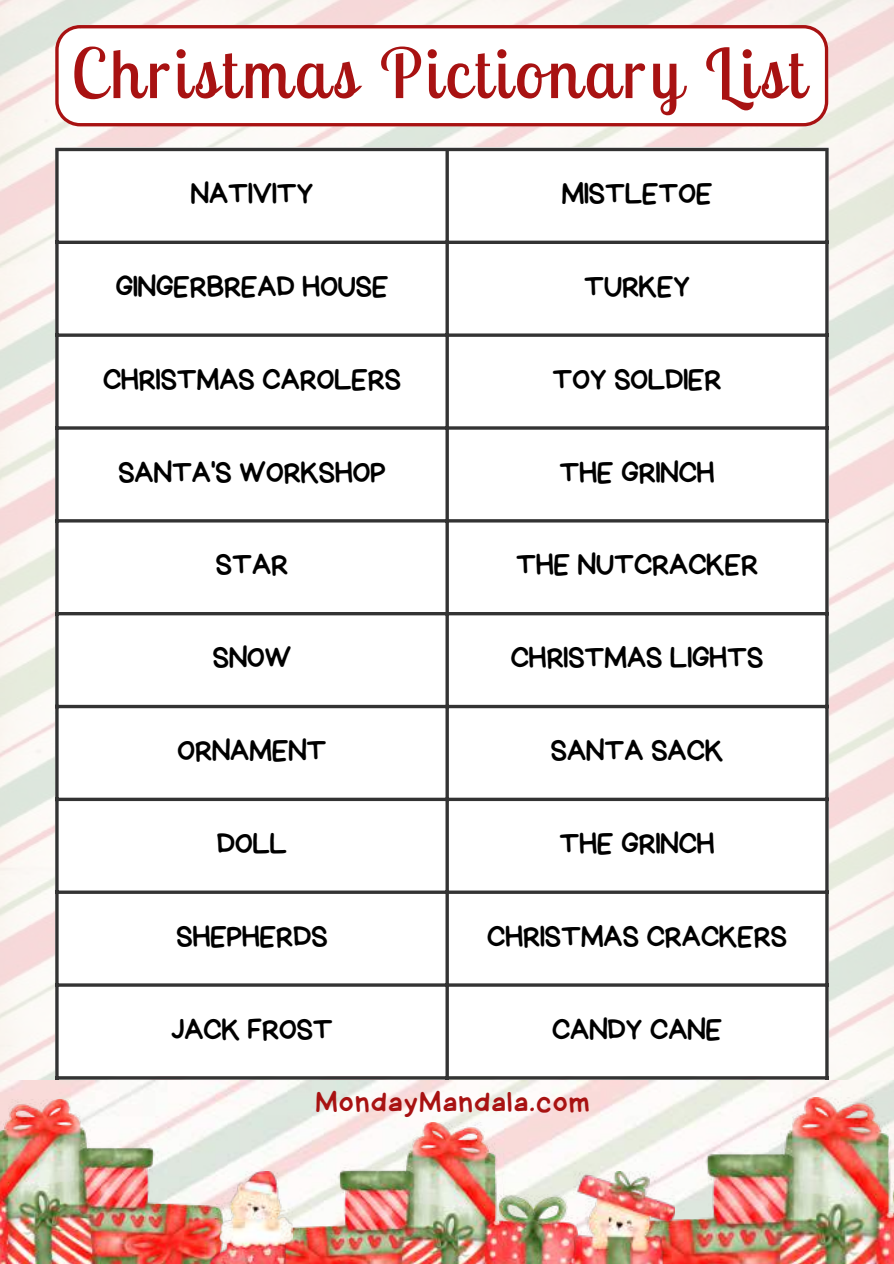
<style>
.page{position:relative;width:894px;height:1264px;background:#fff}
.page>*{position:absolute;margin:0;border:0;box-sizing:border-box;transform-origin:0 0}
.t1{font:68.7px "Lobster Two";letter-spacing:.065em;color:#a81212}
.t2{font:30px "Handyman";color:#000}
.t3{font:28.95px "Handyman";letter-spacing:.065em;color:#a81212}
</style>
<div class="page">
<img style="left:0;top:0;width:893px;height:1080px">
<div style="left:55px;top:148px;width:773px;height:927px;background:#fff"></div>
<svg style="left:55px;top:151px;width:4px;height:929px;background:#515151"></svg>
<svg style="left:445px;top:151px;width:4px;height:929px;background:#515151"></svg>
<hr style="left:825px;top:151px;width:3px;height:1112px;background:#333">
<hr style="left:55px;top:148px;width:773px;height:3px;background:#333">
<hr style="left:55px;top:241px;width:773px;height:3px;background:#333">
<svg style="left:55px;top:333px;width:770px;height:4px;background:#515151"></svg>
<hr style="left:55px;top:426px;width:773px;height:3px;background:#333">
<hr style="left:55px;top:519px;width:773px;height:3px;background:#333">
<hr style="left:55px;top:612px;width:773px;height:3px;background:#333">
<svg style="left:55px;top:704px;width:771px;height:4px;background:#5d5d5d"></svg>
<svg style="left:55px;top:797px;width:770px;height:4px;background:#555"></svg>
<hr style="left:55px;top:890px;width:773px;height:3px;background:#333">
<hr style="left:55px;top:983px;width:773px;height:3px;background:#333">
<hr style="left:55px;top:1076px;width:773px;height:3px;background:#333">
<hr style="left:55px;top:1263px;width:773px;height:1px;background:#333">
<img style="left:0;top:1080px;width:893px;height:91px">
<img style="left:0;top:1099px;width:223px;height:164px">
<img style="left:270px;top:1122px;width:307px;height:141px">
<img style="left:625px;top:1097px;width:268px;height:166px">
<img style="left:209px;top:1171px;width:83px;height:92px">
<img style="left:573px;top:1171px;width:101px;height:92px">
<svg style="left:55px;top:25px;width:773px;height:101px"></svg>
<h1 class="t1" style="left:71px;top:29px;width:734px">Christmas Pictionary List</h1>
<p class="t2" style="left:191px;top:179px;width:124px">NATIVITY</p>
<p class="t2" style="left:561px;top:179px;width:152px">MISTLETOE</p>
<p class="t2" style="left:116px;top:272px;width:274px">GINGERBREAD HOUSE</p>
<p class="t2" style="left:584px;top:272px;width:107px">TURKEY</p>
<p class="t2" style="left:103px;top:364px;width:299px">CHRISTMAS CAROLERS</p>
<p class="t2" style="left:552px;top:364px;width:170px">TOY SOLDIER</p>
<p class="t2" style="left:118px;top:457px;width:269px">SANTA'S WORKSHOP</p>
<p class="t2" style="left:559px;top:457px;width:157px">THE GRINCH</p>
<p class="t2" style="left:216px;top:550px;width:74px">STAR</p>
<p class="t2" style="left:516px;top:550px;width:243px">THE NUTCRACKER</p>
<p class="t2" style="left:213px;top:643px;width:80px">SNOW</p>
<p class="t2" style="left:510px;top:643px;width:254px">CHRISTMAS LIGHTS</p>
<p class="t2" style="left:177px;top:736px;width:150px">ORNAMENT</p>
<p class="t2" style="left:550px;top:736px;width:174px">SANTA SACK</p>
<p class="t2" style="left:217px;top:828px;width:72px">DOLL</p>
<p class="t2" style="left:559px;top:828px;width:157px">THE GRINCH</p>
<p class="t2" style="left:176px;top:921px;width:152px">SHEPHERDS</p>
<p class="t2" style="left:487px;top:921px;width:301px">CHRISTMAS CRACKERS</p>
<p class="t2" style="left:171px;top:1014px;width:163px">JACK FROST</p>
<p class="t2" style="left:552px;top:1014px;width:171px">CANDY CANE</p>
<p class="t3" style="left:315px;top:1088px;width:275px">MondayMandala.com</p>
</div>
